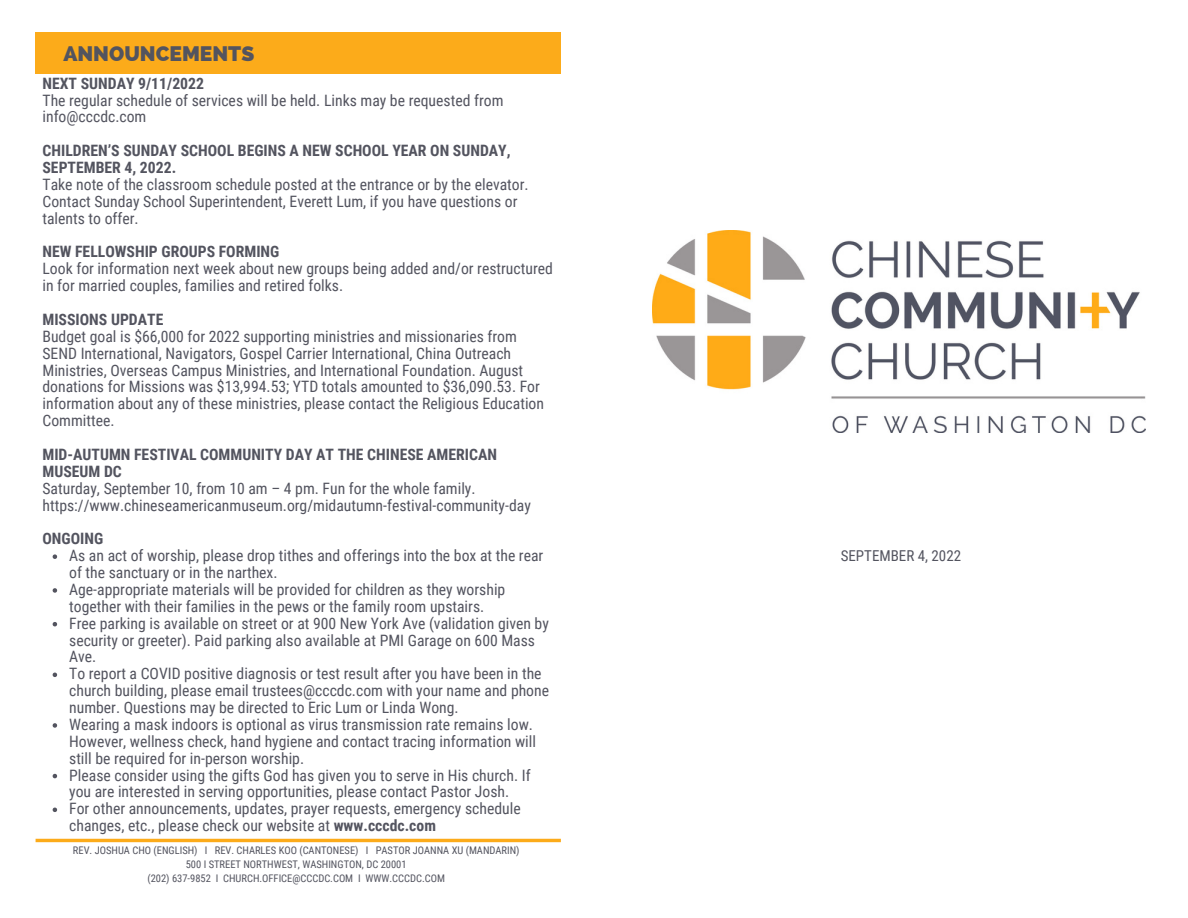
<style>
.page{position:relative;width:1188px;height:918px;background:#fff}
.page>*{position:absolute;margin:0;border:0;box-sizing:border-box;transform-origin:0 0}
.t1{font:800 21px "Raleway";color:#53545f}
.t2{font:15.75px/16.8px "Roboto Condensed";color:#53545f}
.t3{font:700 15.75px/16.8px "Roboto Condensed";color:#53545f}
.t4{font:15px "Roboto Condensed";color:#53545f}
.t5{font:10.5px/14px "Roboto Condensed";color:#53545f;text-align:center}
.s1{font-weight:700}
</style>
<div class="page">
<img style="left:653px;top:231px;width:493px;height:201px">
<hr style="left:36px;top:839px;width:525px;height:3px;background:#fcab1a">
<svg style="left:53px;top:554px;width:4px;height:5px"></svg>
<svg style="left:53px;top:588px;width:4px;height:5px"></svg>
<svg style="left:53px;top:622px;width:4px;height:4px"></svg>
<svg style="left:53px;top:673px;width:4px;height:4px"></svg>
<svg style="left:53px;top:723px;width:4px;height:5px"></svg>
<svg style="left:53px;top:774px;width:4px;height:4px"></svg>
<svg style="left:53px;top:808px;width:4px;height:4px"></svg>
<div style="left:36px;top:33px;width:525px;height:41px;background:#fcab1a"></div>
<h1 class="t1" style="left:63px;top:42px;width:192px">ANNOUNCEMENTS</h1>
<p class="t3" style="left:43px;top:75px;width:163px">NEXT SUNDAY 9/11/2022</p>
<p class="t2" style="left:43px;top:92px;width:463px">The regular schedule of services will be held. Links may be requested from info@cccdc.com</p>
<p class="t3" style="left:43px;top:142px;width:470px">CHILDREN’S SUNDAY SCHOOL BEGINS A NEW SCHOOL YEAR ON SUNDAY,<br>SEPTEMBER 4, 2022.</p>
<p class="t2" style="left:43px;top:176px;width:488px">Take note of the classroom schedule posted at the entrance or by the elevator.<br>Contact Sunday School Superintendent, Everett Lum, if you have questions or talents to offer.</p>
<p class="t3" style="left:43px;top:244px;width:238px">NEW FELLOWSHIP GROUPS FORMING</p>
<p class="t2" style="left:43px;top:261px;width:512px">Look for information next week about new groups being added and/or restructured in for married couples, families and retired folks.</p>
<p class="t3" style="left:43px;top:311px;width:122px">MISSIONS UPDATE</p>
<p class="t2" style="left:43px;top:328px;width:503px">Budget goal is $66,000 for 2022 supporting ministries and missionaries from SEND International, Navigators, Gospel Carrier International, China Outreach Ministries, Overseas Campus Ministries, and International Foundation. August donations for Missions was $13,994.53; YTD totals amounted to $36,090.53. For information about any of these ministries, please contact the Religious Education Committee.</p>
<p class="t3" style="left:43px;top:446px;width:456px">MID-AUTUMN FESTIVAL COMMUNITY DAY AT THE CHINESE AMERICAN<br>MUSEUM DC</p>
<p class="t2" style="left:43px;top:480px;width:490px">Saturday, September 10, from 10 am – 4 pm. Fun for the whole family. https://www.chineseamericanmuseum.org/midautumn-festival-community-day</p>
<p class="t3" style="left:43px;top:531px;width:62px">ONGOING</p>
<p class="t2" style="left:69px;top:547px;width:476px">As an act of worship, please drop tithes and offerings into the box at the rear</p>
<p class="t4" style="left:841px;top:547px;width:122px">SEPTEMBER 4, 2022</p>
<p class="t2" style="left:69px;top:564px;width:481px">of the sanctuary or in the narthex.<br>Age-appropriate materials will be provided for children as they worship together with their families in the pews or the family room upstairs.<br>Free parking is available on street or at 900 New York Ave (validation given by security or greeter). Paid parking also available at PMI Garage on 600 Mass Ave.<br>To report a COVID positive diagnosis or test result after you have been in the church building, please email trustees@cccdc.com with your name and phone number. Questions may be directed to Eric Lum or Linda Wong.<br>Wearing a mask indoors is optional as virus transmission rate remains low.<br>However, wellness check, hand hygiene and contact tracing information will still be required for in-person worship.<br>Please consider using the gifts God has given you to serve in His church. If you are interested in serving opportunities, please contact Pastor Josh.<br>For other announcements, updates, prayer requests, emergency schedule changes, etc., please check our website at <span class="s1">www.cccdc.com</span></p>
<p class="t5" style="left:73px;top:844px;width:448px">REV. JOSHUA CHO (ENGLISH) I REV. CHARLES KOO (CANTONESE) I PASTOR JOANNA XU (MANDARIN)<br>500 I STREET NORTHWEST, WASHINGTON, DC 20001<br>(202) 637-9852 I CHURCH.OFFICE@CCCDC.COM I WWW.CCCDC.COM</p>
</div>
